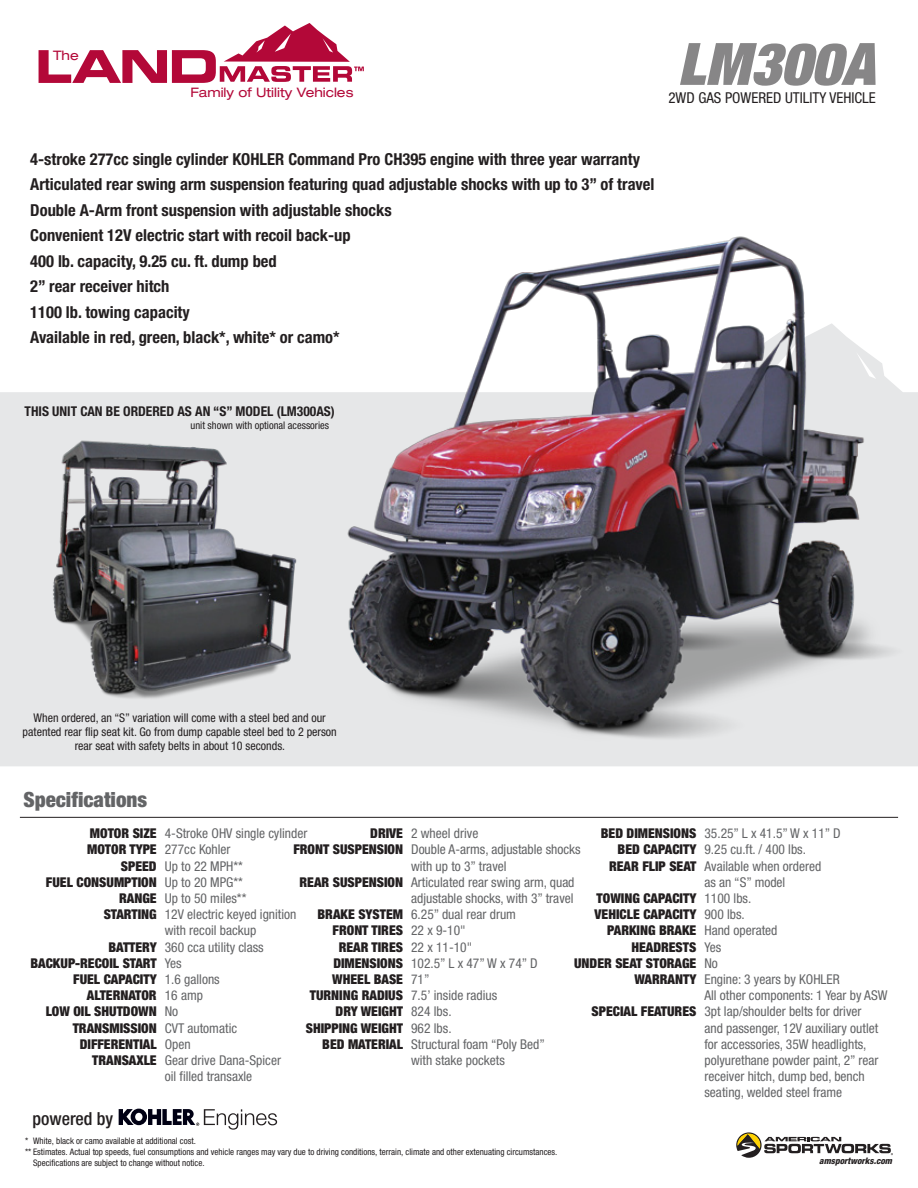
<style>
.page{position:relative;width:918px;height:1188px;background:#fff}
.page>*{position:absolute;margin:0;border:0;box-sizing:border-box;transform-origin:0 0}
.t1{font:italic 900 expanded 58.5px "Helvetica Neue";color:#878687}
.t2{font:900 condensed 21px "Helvetica Neue";color:#636466}
.t3{font:500 condensed 18px "Helvetica Neue";color:#231f20}
.t4{font:700 condensed 16.5px/25.5px "Helvetica Neue";color:#231f20}
.t5{font:condensed 15px "Helvetica Neue";color:#231f20}
.t6{font:condensed 13.5px/16.2px "Helvetica Neue";color:#636466}
.t7{font:900 condensed 13.5px/16.2px "Helvetica Neue";color:#231f20;text-align:right}
.t8{font:700 condensed 13.5px "Helvetica Neue";color:#231f20}
.t9{font:expanded 13.05px "Helvetica Neue";color:#b30838}
.t10{font:condensed 12px/14.4px "Helvetica Neue";color:#231f20;text-align:center}
.t11{font:condensed 10.5px "Helvetica Neue";color:#231f20}
.t12{font:condensed 9px "Helvetica Neue";color:#231f20}
.t13{font:italic 800 condensed 9px "Helvetica Neue";color:#231f20}
</style>
<div class="page">
<div style="left:0;top:392px;width:918px;height:374px;background:#e6e7e8"></div>
<svg style="left:39px;top:23px;width:325px;height:60px"></svg>
<hr style="left:20px;top:817px;width:878px;height:1px;background:#231f20">
<svg style="left:736px;top:1132px;width:157px;height:26px"></svg>
<img style="left:41px;top:433px;width:268px;height:268px">
<img style="left:341px;top:236px;width:570px;height:512px">
<svg style="left:119px;top:1109px;width:158px;height:21px"></svg>
<p class="t9" style="left:53px;top:47px;width:27px">The</p>
<p class="t9" style="left:190px;top:84px;width:164px">Family of Utility Vehicles</p>
<h1 class="t1" style="left:678px;top:27px;width:199px">LM300A</h1>
<p class="t5" style="left:668px;top:89px;width:209px">2WD GAS POWERED UTILITY VEHICLE</p>
<p class="t4" style="left:30px;top:146px;width:626px">4-stroke 277cc single cylinder KOHLER Command Pro CH395 engine with three year warranty Articulated rear swing arm suspension featuring quad adjustable shocks with up to 3” of travel Double A-Arm front suspension with adjustable shocks<br>Convenient 12V electric start with recoil back-up<br>400 lb. capacity, 9.25 cu. ft. dump bed<br>2” rear receiver hitch<br>1100 lb. towing capacity<br>Available in red, green, black*, white* or camo*</p>
<p class="t8" style="left:25px;top:403px;width:312px">THIS UNIT CAN BE ORDERED AS AN “S” MODEL (LM300AS)</p>
<p class="t11" style="left:191px;top:420px;width:140px">unit shown with optional acessories</p>
<p class="t10" style="left:23px;top:710px;width:316px">When ordered, an “S” variation will come with a steel bed and our patented rear flip seat kit. Go from dump capable steel bed to 2 person rear seat with safety belts in about 10 seconds.</p>
<h2 class="t2" style="left:24px;top:786px;width:125px">Specifications</h2>
<p class="t6" style="left:411px;top:825px;width:171px">2 wheel drive<br>Double A-arms, adjustable shocks with up to 3” travel<br>Articulated rear swing arm, quad adjustable shocks, with 3” travel<br>6.25” dual rear drum<br>22 x 9-10"<br>22 x 11-10"<br>102.5” L x 47” W x 74” D<br>71”<br>7.5’ inside radius<br>824 lbs.<br>962 lbs.<br>Structural foam “Poly Bed”<br>with stake pockets</p>
<p class="t7" style="left:601px;top:825px;width:97px">BED DIMENSIONS<br>BED CAPACITY<br>REAR FLIP SEAT</p>
<p class="t7" style="left:46px;top:825px;width:112px">MOTOR SIZE<br>MOTOR TYPE<br>SPEED<br>FUEL CONSUMPTION<br>RANGE<br>STARTING</p>
<p class="t7" style="left:30px;top:938px;width:128px">BATTERY<br>BACKUP-RECOIL START<br>FUEL CAPACITY<br>ALTERNATOR<br>LOW OIL SHUTDOWN<br>TRANSMISSION<br>DIFFERENTIAL<br>TRANSAXLE</p>
<p class="t6" style="left:165px;top:825px;width:144px">4-Stroke OHV single cylinder<br>277cc Kohler<br>Up to 22 MPH**<br>Up to 20 MPG**<br>Up to 50 miles**<br>12V electric keyed ignition with recoil backup<br>360 cca utility class<br>Yes<br>1.6 gallons<br>16 amp<br>No<br>CVT automatic<br>Open<br>Gear drive Dana-Spicer<br>oil filled transaxle</p>
<p class="t6" style="left:704px;top:825px;width:185px">35.25” L x 41.5” W x 11” D<br>9.25 cu.ft. / 400 lbs.<br>Available when ordered<br>as an “S” model<br>1100 lbs.<br>900 lbs.<br>Hand operated<br>Yes<br>No<br>Engine: 3 years by KOHLER<br>All other components: 1 Year by ASW<br>3pt lap/shoulder belts for driver<br>and passenger, 12V auxiliary outlet for accessories, 35W headlights, polyurethane powder paint, 2” rear receiver hitch, dump bed, bench seating, welded steel frame</p>
<p class="t7" style="left:293px;top:825px;width:111px">DRIVE<br>FRONT SUSPENSION</p>
<p class="t7" style="left:300px;top:874px;width:105px">REAR SUSPENSION</p>
<p class="t7" style="left:306px;top:906px;width:99px">BRAKE SYSTEM<br>FRONT TIRES<br>REAR TIRES<br>DIMENSIONS<br>WHEEL BASE<br>TURNING RADIUS<br>DRY WEIGHT<br>SHIPPING WEIGHT<br>BED MATERIAL</p>
<p class="t7" style="left:574px;top:890px;width:124px">TOWING CAPACITY<br>VEHICLE CAPACITY<br>PARKING BRAKE<br>HEADRESTS<br>UNDER SEAT STORAGE<br>WARRANTY</p>
<p class="t7" style="left:592px;top:1003px;width:106px">SPECIAL FEATURES</p>
<h3 class="t3" style="left:32px;top:1108px;width:82px">powered by</h3>
<p class="t12" style="left:25px;top:1136px;width:172px">* White, black or camo available at additional cost.</p>
<p class="t12" style="left:25px;top:1146px;width:534px">** Estimates. Actual top speeds, fuel consumptions and vehicle ranges may vary due to driving conditions, terrain, climate and other extenuating circumstances.</p>
<p class="t12" style="left:33px;top:1157px;width:173px">Specifications are subject to change without notice.</p>
<p class="t13" style="left:819px;top:1155px;width:74px">amsportworks.com</p>
</div>
